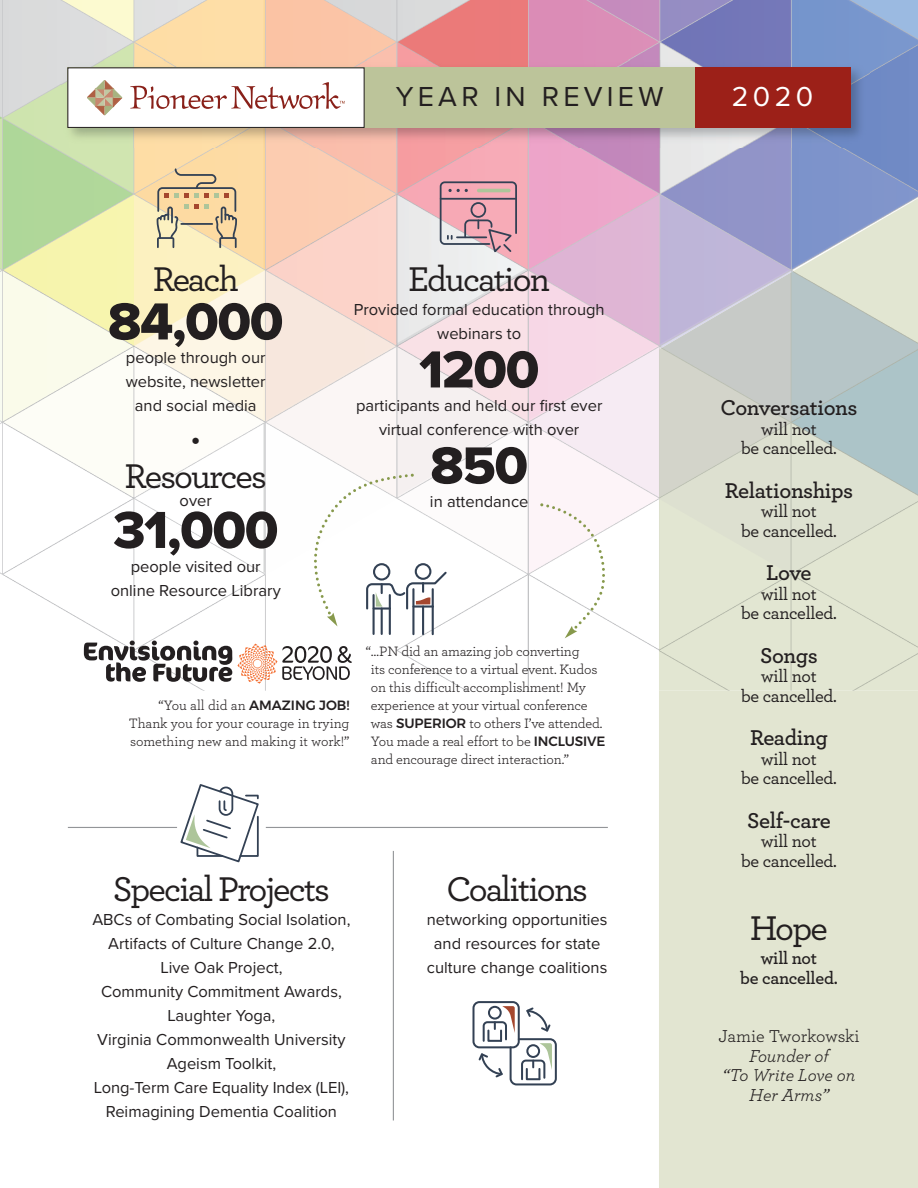
<style>
.page{position:relative;width:918px;height:1188px;background:#fff}
.page>*{position:absolute;margin:0;border:0;box-sizing:border-box;transform-origin:0 0}
.t1{font:54px "Proxima Nova Extrabld";letter-spacing:-.025em;color:#231f20}
.t2{font:500 36px "Archer";letter-spacing:-.05em;color:#231f20}
.t3{font:28.5px "Proxima Nova";letter-spacing:.15em;color:#231f20}
.t4{font:28.5px "Proxima Nova";color:#fff}
.t5{font:25.5px "Proxima Nova Extrabld";color:#231f20}
.t6{font:600 22.5px "Archer";letter-spacing:-.025em;color:#231f20}
.t7{font:500 18px/19.5px "Archer";letter-spacing:-.015em;color:#231f20;text-align:center}
.t8{font:italic 18px/19.5px "Archer";color:#231f20;text-align:center}
.t9{font:600 18px/19.5px "Archer";letter-spacing:-.015em;color:#231f20;text-align:center}
.t10{font:18px "Archer";letter-spacing:-.005em;color:#231f20}
.t11{font:16.5px/24px "Proxima Nova";color:#231f20;text-align:center}
.t12{font:14.25px/18px "Archer";letter-spacing:-.01em;color:#231f20}
.s1{font-family:"Montserrat";font-weight:500;font-size:13.5px}
</style>
<div class="page">
<img style="left:0;top:0;width:918px;height:691px">
<img style="left:61px;top:61px;width:809px;height:87px">
<div style="left:68px;top:68px;width:782px;height:60px;background:#bcc49a"></div>
<div style="left:659px;top:195px;width:259px;height:993px;background:#e2e5d1"></div>
<img style="left:659px;top:198px;width:259px;height:493px">
<div style="left:68px;top:68px;width:296px;height:59px;background:#fff"></div>
<svg style="left:130px;top:82px;width:215px;height:27px"></svg>
<svg style="left:87px;top:80px;width:35px;height:35px"></svg>
<div style="left:68px;top:68px;width:296px;height:60px;border:1px solid #231f20"></div>
<div style="left:695px;top:68px;width:155px;height:60px;background:#9c2018"></div>
<svg style="left:439px;top:181px;width:79px;height:74px"></svg>
<svg style="left:156px;top:167px;width:82px;height:82px"></svg>
<hr style="left:266px;top:827px;width:342px;height:1px;background:#939598">
<hr style="left:68px;top:827px;width:109px;height:1px;background:#939598">
<hr style="left:393px;top:851px;width:1px;height:270px;background:#939598">
<div style="left:472px;top:1001px;width:48px;height:47px;border:2px solid #334154;border-radius:6px"></div>
<svg style="left:477px;top:1006px;width:80px;height:80px"></svg>
<svg style="left:180px;top:784px;width:79px;height:79px"></svg>
<svg style="left:540px;top:502px;width:66px;height:136px"></svg>
<svg style="left:84px;top:641px;width:268px;height:43px"></svg>
<hr style="left:373px;top:595px;width:2px;height:39px;background:#334154">
<hr style="left:381px;top:609px;width:2px;height:25px;background:#334154">
<hr style="left:389px;top:609px;width:2px;height:25px;background:#334154">
<hr style="left:412px;top:589px;width:2px;height:45px;background:#334154">
<hr style="left:422px;top:607px;width:2px;height:27px;background:#334154">
<hr style="left:432px;top:607px;width:2px;height:27px;background:#334154">
<svg style="left:301px;top:472px;width:148px;height:154px"></svg>
<h3 class="t3" style="left:396px;top:83px;width:269px">YEAR IN REVIEW</h3>
<h3 class="t4" style="left:732px;top:83px;width:83px">2020</h3>
<h2 class="t2" style="left:153px;top:268px;width:88px">Reach</h2>
<h1 class="t1" style="left:108px;top:297px;width:177px">84,000</h1>
<p class="t11" style="left:126px;top:347px;width:141px">people through our website, newsletter and social media</p>
<h3 class="t5" style="left:191px;top:427px;width:11px">•</h3>
<h2 class="t2" style="left:125px;top:464px;width:144px">Resources</h2>
<p class="t11" style="left:180px;top:489px;width:34px">over</p>
<h1 class="t1" style="left:113px;top:505px;width:167px">31,000</h1>
<p class="t11" style="left:111px;top:555px;width:172px">people visited our online Resource Library</p>
<h2 class="t2" style="left:408px;top:268px;width:143px">Education</h2>
<p class="t11" style="left:354px;top:299px;width:253px">Provided formal education through webinars to</p>
<h1 class="t1" style="left:419px;top:345px;width:122px">1200</h1>
<p class="t11" style="left:356px;top:395px;width:248px">participants and held our first ever virtual conference with over</p>
<h1 class="t1" style="left:430px;top:441px;width:99px">850</h1>
<p class="t11" style="left:430px;top:491px;width:100px">in attendance</p>
<p class="t12" style="left:129px;top:698px;width:222px;text-align:justify;text-indent:30px">“You all did an <span class="s1">AMAZING JOB!<br></span>Thank you for your courage in trying something new and making it work!”</p>
<p class="t12" style="left:371px;top:644px;width:236px;text-indent:-5px">“…PN did an amazing job converting<br>its conference to a virtual event. Kudos on this difficult accomplishment! My experience at your virtual conference was <span class="s1">SUPERIOR</span> to others I’ve attended.<br>You made a real effort to be <span class="s1">INCLUSIVE </span>and encourage direct interaction.”</p>
<h2 class="t2" style="left:113px;top:877px;width:219px">Special Projects</h2>
<p class="t11" style="left:92px;top:908px;width:260px">ABCs of Combating Social Isolation,<br>Artifacts of Culture Change 2.0,<br>Live Oak Project,<br>Community Commitment Awards,<br>Laughter Yoga,<br>Virginia Commonwealth University<br>Ageism Toolkit,<br>Long-Term Care Equality Index (LEI),<br>Reimagining Dementia Coalition</p>
<h2 class="t2" style="left:446px;top:877px;width:143px">Coalitions</h2>
<p class="t11" style="left:427px;top:908px;width:182px">networking opportunities and resources for state culture change coalitions</p>
<h3 class="t6" style="left:720px;top:400px;width:139px">Conversations</h3>
<p class="t7" style="left:741px;top:421px;width:97px">will not<br>be cancelled.</p>
<h3 class="t6" style="left:725px;top:483px;width:130px">Relationships</h3>
<p class="t7" style="left:741px;top:503px;width:97px">will not<br>be cancelled.</p>
<h3 class="t6" style="left:766px;top:565px;width:47px">Love</h3>
<p class="t7" style="left:741px;top:586px;width:97px">will not<br>be cancelled.</p>
<h3 class="t6" style="left:760px;top:648px;width:59px">Songs</h3>
<p class="t7" style="left:741px;top:668px;width:97px">will not<br>be cancelled.</p>
<h3 class="t6" style="left:750px;top:730px;width:79px">Reading</h3>
<p class="t7" style="left:741px;top:751px;width:97px">will not<br>be cancelled.</p>
<h3 class="t6" style="left:747px;top:813px;width:85px">Self-care</h3>
<p class="t7" style="left:741px;top:833px;width:97px">will not<br>be cancelled.</p>
<h2 class="t2" style="left:750px;top:916px;width:80px">Hope</h2>
<p class="t9" style="left:740px;top:950px;width:99px">will not<br>be cancelled.</p>
<p class="t10" style="left:719px;top:1030px;width:142px">Jamie Tworkowski</p>
<p class="t8" style="left:723px;top:1048px;width:134px">Founder of<br>“To Write Love on<br>Her Arms”</p>
</div>
